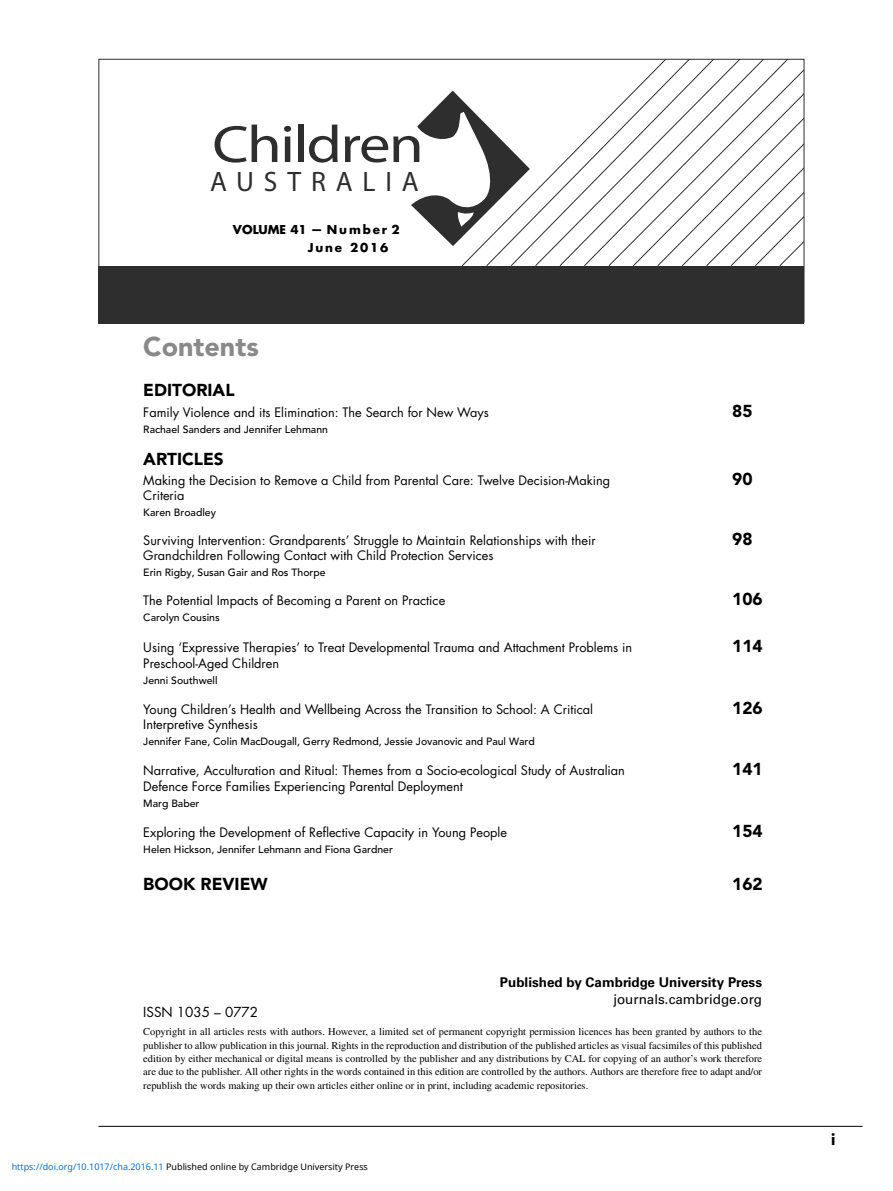
<style>
.page{position:relative;width:893px;height:1191px;background:#fff}
.page>*{position:absolute;margin:0;border:0;box-sizing:border-box;transform-origin:0 0}
.t1{font:28.2px "Myriad";letter-spacing:.355em;color:#2e2e2e}
.t2{font:900 26.85px "Avenir";color:#898989}
.t3{font:900 17.25px "Avenir";color:#000}
.t4{font:900 16.5px "Avenir";color:#000}
.t5{font:700 13.5px "Univers";color:#000}
.t6{font:13.5px "Univers";color:#000}
.t7{font:13.5px "Futura";color:#000}
.t8{font:12.75px/15.5px "Futura";color:#000}
.t9{font:700 12px/18px "Futura";letter-spacing:.155em;color:#000}
.t10{font:10.5px/13.5px "Times";color:#000;text-align:justify}
.t11{font:500 10.5px "Avenir";color:#000}
.t12{font:9px "Noto Sans";color:#000}
.s1{color:#0172cf}
</style>
<div class="page">
<svg style="left:215px;top:125px;width:62px;height:38px"></svg>
<svg style="left:284px;top:126px;width:7px;height:36px"></svg>
<div style="left:298px;top:125px;width:5px;height:37px;background:#2e2e2e"></div>
<svg style="left:309px;top:125px;width:29px;height:38px"></svg>
<svg style="left:345px;top:91px;width:116px;height:155px"></svg>
<svg style="left:461px;top:99px;width:25px;height:167px"></svg>
<svg style="left:486px;top:124px;width:24px;height:142px"></svg>
<svg style="left:510px;top:149px;width:25px;height:117px"></svg>
<svg style="left:535px;top:167px;width:24px;height:99px"></svg>
<svg style="left:559px;top:141px;width:25px;height:125px"></svg>
<svg style="left:584px;top:117px;width:24px;height:149px"></svg>
<svg style="left:608px;top:61px;width:194px;height:205px"></svg>
<div style="left:98px;top:266px;width:706px;height:58px;background:#2e2e2e"></div>
<hr style="left:98px;top:1126px;width:764px;height:1px;background:#000">
<h1 class="t1" style="left:210px;top:171px;width:210px">AUSTRALIA</h1>
<p class="t9" style="left:308px;top:222px;width:93px;text-indent:-75px">VOLUME 41 — Number 2<br>June 2016</p>
<h2 class="t2" style="left:143px;top:336px;width:117px">Contents</h2>
<h3 class="t3" style="left:143px;top:383px;width:93px">EDITORIAL</h3>
<p class="t8" style="left:143px;top:406px;width:347px">Family Violence and its Elimination: The Search for New Ways</p>
<p class="t11" style="left:143px;top:425px;width:186px">Rachael Sanders and Jennifer Lehmann</p>
<h3 class="t3" style="left:143px;top:452px;width:82px">ARTICLES</h3>
<p class="t8" style="left:143px;top:474px;width:468px">Making the Decision to Remove a Child from Parental Care: Twelve Decision-Making<br>Criteria</p>
<p class="t11" style="left:143px;top:509px;width:74px">Karen Broadley</p>
<p class="t8" style="left:143px;top:533px;width:454px">Surviving Intervention: Grandparents’ Struggle to Maintain Relationships with their<br>Grandchildren Following Contact with Child Protection Services</p>
<p class="t11" style="left:143px;top:568px;width:184px">Erin Rigby, Susan Gair and Ros Thorpe</p>
<p class="t8" style="left:143px;top:593px;width:303px">The Potential Impacts of Becoming a Parent on Practice</p>
<p class="t11" style="left:143px;top:613px;width:78px">Carolyn Cousins</p>
<p class="t8" style="left:143px;top:641px;width:490px">Using ‘Expressive Therapies’ to Treat Developmental Trauma and Attachment Problems in<br>Preschool-Aged Children</p>
<p class="t11" style="left:143px;top:676px;width:76px">Jenni Southwell</p>
<p class="t8" style="left:143px;top:702px;width:451px">Young Children’s Health and Wellbeing Across the Transition to School: A Critical<br>Interpretive Synthesis</p>
<p class="t11" style="left:143px;top:737px;width:393px">Jennifer Fane, Colin MacDougall, Gerry Redmond, Jessie Jovanovic and Paul Ward</p>
<p class="t8" style="left:143px;top:764px;width:483px">Narrative, Acculturation and Ritual: Themes from a Socio-ecological Study of Australian<br>Defence Force Families Experiencing Parental Deployment</p>
<p class="t11" style="left:143px;top:799px;width:58px">Marg Baber</p>
<p class="t8" style="left:143px;top:825px;width:365px">Exploring the Development of Reflective Capacity in Young People</p>
<p class="t11" style="left:143px;top:845px;width:251px">Helen Hickson, Jennifer Lehmann and Fiona Gardner</p>
<h3 class="t3" style="left:732px;top:404px;width:22px">85</h3>
<h3 class="t3" style="left:732px;top:472px;width:22px">90</h3>
<h3 class="t3" style="left:732px;top:532px;width:22px">98</h3>
<h3 class="t3" style="left:732px;top:592px;width:32px">106</h3>
<h3 class="t3" style="left:732px;top:639px;width:32px">114</h3>
<h3 class="t3" style="left:732px;top:701px;width:32px">126</h3>
<h3 class="t3" style="left:732px;top:762px;width:32px">141</h3>
<h3 class="t3" style="left:732px;top:824px;width:32px">154</h3>
<h3 class="t3" style="left:143px;top:877px;width:126px">BOOK REVIEW</h3>
<h3 class="t3" style="left:732px;top:877px;width:32px">162</h3>
<p class="t5" style="left:500px;top:977px;width:264px">Published by Cambridge University Press</p>
<p class="t6" style="left:613px;top:994px;width:150px">journals.cambridge.org</p>
<p class="t7" style="left:143px;top:1006px;width:116px">ISSN 1035 – 0772</p>
<p class="t10" style="left:143px;top:1026px;width:620px">Copyright in all articles rests with authors. However, a limited set of permanent copyright permission licences has been granted by authors to the publisher to allow publication in this journal. Rights in the reproduction and distribution of the published articles as visual facsimiles of this published edition by either mechanical or digital means is controlled by the publisher and any distributions by CAL for copying of an author’s work therefore are due to the publisher. All other rights in the words contained in this edition are controlled by the authors. Authors are therefore free to adapt and/or republish the words making up their own articles either online or in print, including academic repositories.</p>
<p class="t12" style="left:12px;top:1160px;width:358px"><span class="s1">https://doi.org/10.1017/cha.2016.11</span> Published online by Cambridge University Press</p>
<p class="t4" style="left:831px;top:1132px;width:6px">i</p>
</div>
